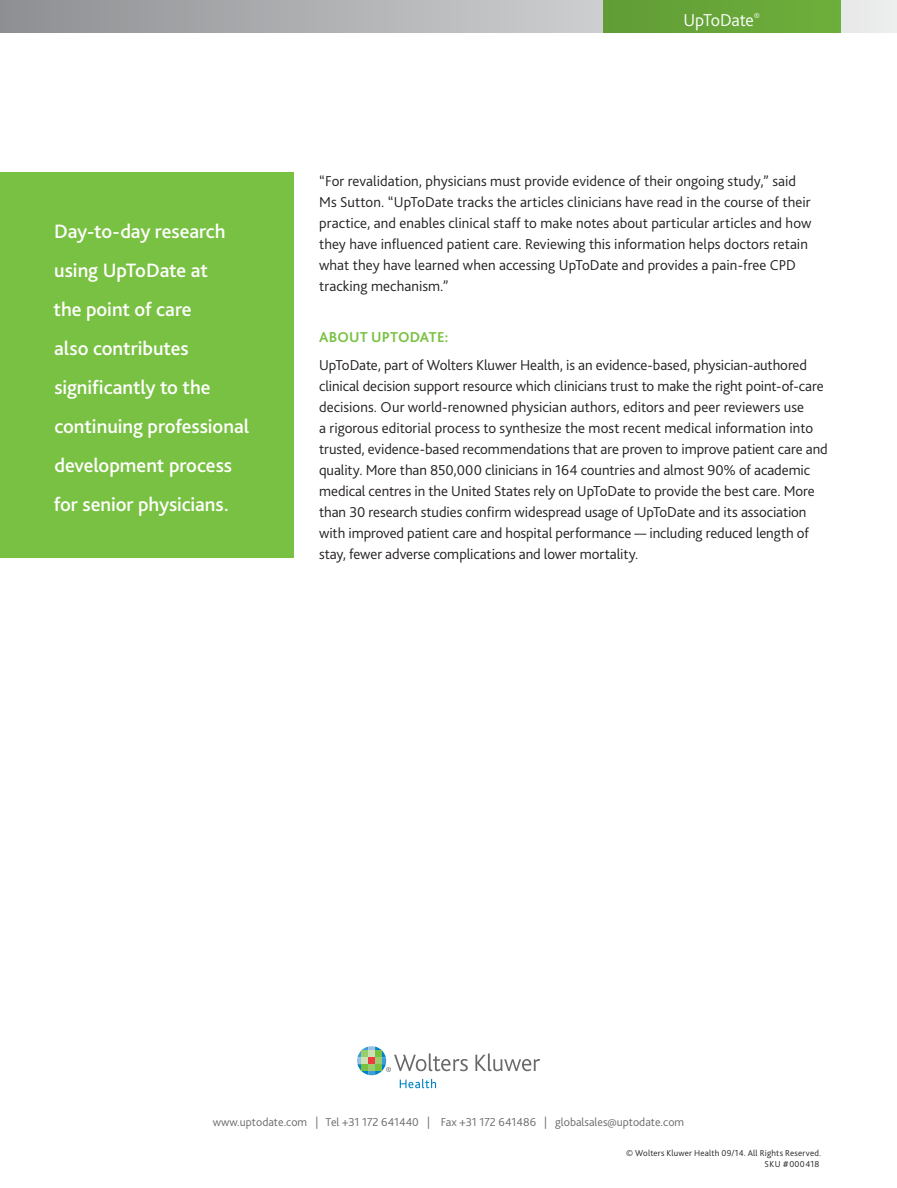
<style>
.page{position:relative;width:897px;height:1188px;background:#fff}
.page>*{position:absolute;margin:0;border:0;box-sizing:border-box;transform-origin:0 0}
.CS_text{font:500 20.25px/39px "Bliss 2";letter-spacing:-.005em;color:#fff}
.t1{font:300 18px "Bliss 2";letter-spacing:-.01em;color:#fff}
.CS_text-2{font:300 15px/21px "Bliss 2";letter-spacing:-.005em;color:#231f20}
.CS_subhead{font:700 15px "Bliss 2";letter-spacing:.015em;color:#79c142}
.Bulleted_list{font:300 12px "Bliss 2";color:#69696c}
.t2{font:300 9px/10.5px "Bliss 2";letter-spacing:.02em;color:#231f20;text-align:right}
</style>
<div class="page">
<svg style="left:0;top:0;width:896px;height:33px;background:#b2b3b5"></svg>
<div style="left:603px;top:0;width:237px;height:33px;background:#67a538"></div>
<svg style="left:475px;top:1053px;width:65px;height:18px"></svg>
<svg style="left:357px;top:1046px;width:110px;height:42px"></svg>
<div style="left:0;top:172px;width:294px;height:386px;background:#79c142"></div>
<p class="CS_text" style="left:54px;top:211px;width:197px">Day-to-day research using UpToDate at<br>the point of care<br>also contributes significantly to the continuing professional development process for senior physicians.</p>
<p class="t1" style="left:683px;top:9px;width:78px">UpToDate<sup>®</sup></p>
<p class="CS_text-2" style="left:319px;top:170px;width:493px">“For revalidation, physicians must provide evidence of their ongoing study,” said Ms Sutton. “UpToDate tracks the articles clinicians have read in the course of their practice, and enables clinical staff to make notes about particular articles and how they have influenced patient care. Reviewing this information helps doctors retain what they have learned when accessing UpToDate and provides a pain-free CPD tracking mechanism.”</p>
<p class="CS_subhead" style="left:319px;top:327px;width:131px">ABOUT UPTODATE:</p>
<p class="CS_text-2" style="left:319px;top:354px;width:510px">UpToDate, part of Wolters Kluwer Health, is an evidence-based, physician-authored clinical decision support resource which clinicians trust to make the right point-of-care decisions. Our world-renowned physician authors, editors and peer reviewers use<br>a rigorous editorial process to synthesize the most recent medical information into trusted, evidence-based recommendations that are proven to improve patient care and quality. More than 850,000 clinicians in 164 countries and almost 90% of academic medical centres in the United States rely on UpToDate to provide the best care. More than 30 research studies confirm widespread usage of UpToDate and its association with improved patient care and hospital performance — including reduced length of stay, fewer adverse complications and lower mortality.</p>
<p class="Bulleted_list" style="left:213px;top:1115px;width:473px">www.uptodate.com | Tel +31 172 641440 | Fax +31 172 641486 | globalsales@uptodate.com</p>
<p class="t2" style="left:626px;top:1148px;width:196px">© Wolters Kluwer Health 09/14. All Rights Reserved.<br>SKU #000418</p>
</div>
